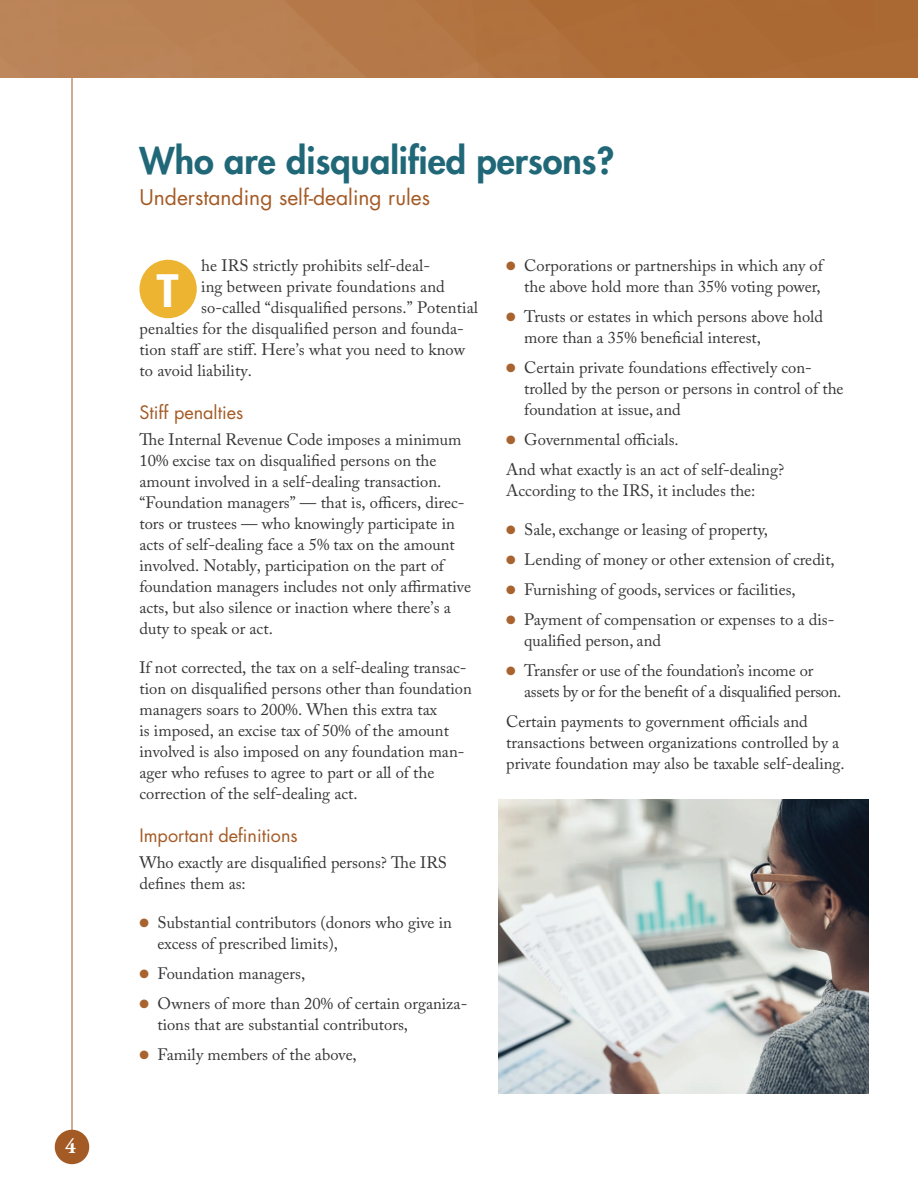
<style>
.page{position:relative;width:918px;height:1188px;background:#fff}
.page>*{position:absolute;margin:0;border:0;box-sizing:border-box;transform-origin:0 0}
.t1{font:800 43.5px "Futura Std";color:#fff;scale:1.1 1}
.t2{font:800 36px "Futura Std";color:#206878}
.t3{font:21px "Futura Std";color:#a35a25}
.t4{font:700 21px "Adobe Garamond Pro";color:#fff}
.t5{font:18px "Futura Std";color:#a35a25}
.t6{font:16.5px/21px "Adobe Caslon Pro";color:#363536}
.t7{font:16.5px/21px "Adobe Caslon Pro";letter-spacing:-.02em;color:#363536}
.s1{color:#a8632e}
</style>
<div class="page">
<hr style="left:72px;top:78px;width:1px;height:1054px;background:#a35a25">
<div style="left:55px;top:1130px;width:34px;height:34px;background:#a35a25;border-radius:50%"></div>
<img style="left:0;top:0;width:918px;height:78px">
<div style="left:139px;top:260px;width:58px;height:58px;background:#edb432;border-radius:50%"></div>
<img style="left:499px;top:799px;width:370px;height:294px">
<p class="t4" style="left:65px;top:1134px;width:12px">4</p>
<h2 class="t2" style="left:140px;top:138px;width:476px">Who are disqualified persons?</h2>
<p class="t3" style="left:140px;top:184px;width:292px">Understanding self-dealing rules</p>
<p class="t6" style="left:201px;top:254px;width:230px">he IRS strictly prohibits self-deal-</p>
<p class="t6" style="left:201px;top:275px;width:245px">ing between private foundations and</p>
<p class="t6" style="left:201px;top:296px;width:278px">so-called “disqualified persons.” Potential</p>
<p class="t6" style="left:140px;top:317px;width:326px">penalties for the disqualified person and founda-</p>
<p class="t6" style="left:140px;top:338px;width:327px">tion staff are stiff. Here’s what you need to know</p>
<p class="t6" style="left:140px;top:359px;width:114px">to avoid liability.</p>
<p class="t5" style="left:140px;top:401px;width:105px">Stiff penalties</p>
<p class="t6" style="left:140px;top:428px;width:333px">The Internal Revenue Code imposes a minimum 10% excise tax on disqualified persons on the amount involved in a self-dealing transaction. “Foundation managers” — that is, officers, direc&shy;tors or trustees — who knowingly participate in acts of self-dealing face a 5% tax on the amount involved. Notably, participation on the part of foundation managers includes not only affirmative acts, but also silence or inaction where there’s a duty to speak or act.</p>
<p class="t6" style="left:140px;top:656px;width:334px">If not corrected, the tax on a self-dealing transac&shy;tion on disqualified persons other than foundation managers soars to 200%. When this extra tax<br>is imposed, an excise tax of 50% of the amount involved is also imposed on any foundation man&shy;ager who refuses to agree to part or all of the correction of the self-dealing act.</p>
<p class="t5" style="left:140px;top:824px;width:160px">Important definitions</p>
<p class="t6" style="left:140px;top:851px;width:309px">Who exactly are disqualified persons? The IRS defines them as:</p>
<p class="t6" style="left:158px;top:911px;width:296px;text-indent:-18px"><span class="s1">●</span> Substantial contributors (donors who give in excess of prescribed limits),</p>
<p class="t6" style="left:140px;top:962px;width:167px"><span class="s1">●</span> Foundation managers,</p>
<p class="t6" style="left:158px;top:992px;width:311px;text-indent:-18px"><span class="s1">●</span> Owners of more than 20% of certain organiza&shy;tions that are substantial contributors,</p>
<p class="t6" style="left:140px;top:1043px;width:219px"><span class="s1">●</span> Family members of the above,</p>
<h1 class="t1" style="left:157px;top:264px;width:21px">T</h1>
<p class="t6" style="left:506px;top:254px;width:318px;text-align:right"><span class="s1">●</span> Corporations or partnerships in which any of the above hold more than 35% voting power,</p>
<p class="t6" style="left:524px;top:305px;width:300px;text-indent:-18px"><span class="s1">●</span> Trusts or estates in which persons above hold more than a 35% beneficial interest,</p>
<p class="t6" style="left:524px;top:356px;width:321px;text-indent:-18px"><span class="s1">●</span> Certain private foundations effectively con&shy;trolled by the person or persons in control of the foundation at issue, and</p>
<p class="t6" style="left:506px;top:424px;width:279px;line-height:30px"><span class="s1">●</span> Governmental officials.<br>And what exactly is an act of self-dealing?</p>
<p class="t6" style="left:506px;top:479px;width:251px">According to the IRS, it includes the:</p>
<p class="t6" style="left:506px;top:518px;width:263px"><span class="s1">●</span> Sale, exchange or leasing of property,</p>
<p class="t6" style="left:506px;top:548px;width:330px"><span class="s1">●</span> Lending of money or other extension of credit,</p>
<p class="t6" style="left:506px;top:578px;width:291px"><span class="s1">●</span> Furnishing of goods, services or facilities,</p>
<p class="t6" style="left:524px;top:608px;width:312px;text-indent:-18px"><span class="s1">●</span> Payment of compensation or expenses to a dis&shy;qualified person, and</p>
<p class="t7" style="left:524px;top:659px;width:319px;text-indent:-18px"><span class="s1">●</span> Transfer or use of the foundation’s income or assets by or for the benefit of a disqualified person.</p>
<p class="t6" style="left:506px;top:710px;width:340px">Certain payments to government officials and transactions between organizations controlled by a private foundation may also be taxable self-dealing.</p>
</div>
